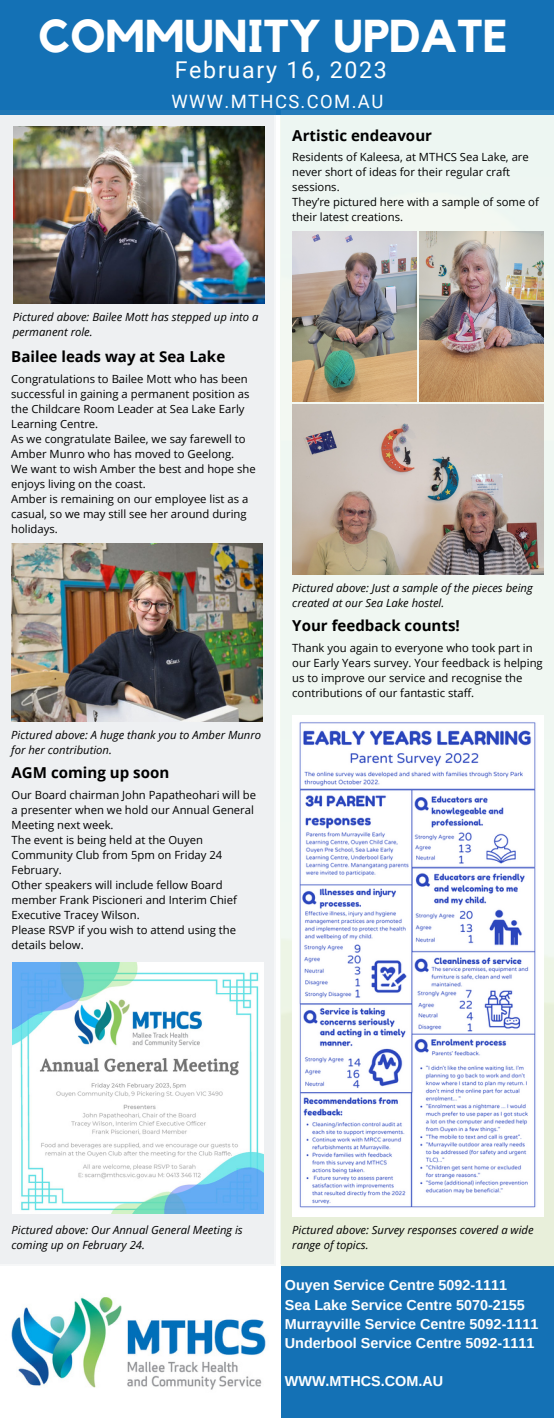
<style>
.page{position:relative;width:554px;height:1418px;background:#fff}
.page>*{position:absolute;margin:0;border:0;box-sizing:border-box;transform-origin:0 0}
.t1{font:700 45.88px "Kollektif";color:#fff}
.t2{font:23.12px "Roboto";letter-spacing:.075em;color:#fff}
.t3{font:18.38px "Roboto";letter-spacing:.075em;color:#fff}
.t4{font:700 15.12px "Open Sans";color:#000}
.t5{font:700 14.38px/19.1px "Arimo";color:#fff}
.t6{font:11.25px/15px "Open Sans";color:#000}
.t7{font:italic 11.25px/15px "Open Sans";color:#000}
</style>
<div class="page">
<div style="left:0;top:1266px;width:552px;height:151px;background:#1471b5"></div>
<img style="left:0;top:1266px;width:280px;height:151px">
<div style="left:0;top:0;width:553px;height:114px;background:#1471b5"></div>
<img style="left:281px;top:110px;width:272px;height:1156px">
<div style="left:0;top:110px;width:275px;height:1156px;background:#eef0f2"></div>
<img style="left:292px;top:404px;width:250px;height:170px">
<img style="left:419px;top:232px;width:123px;height:169px">
<img style="left:292px;top:232px;width:124px;height:169px">
<img style="left:13px;top:126px;width:251px;height:177px">
<img style="left:11px;top:543px;width:251px;height:178px">
<img style="left:292px;top:715px;width:250px;height:501px">
<img style="left:12px;top:962px;width:251px;height:251px">
<h1 class="t1" style="left:39px;top:15px;width:470px">COMMUNITY UPDATE</h1>
<h2 class="t2" style="left:174px;top:57px;width:213px">February 16, 2023</h2>
<h3 class="t3" style="left:171px;top:91px;width:213px">WWW.MTHCS.COM.AU</h3>
<h3 class="t4" style="left:292px;top:124px;width:141px">Artistic endeavour</h3>
<p class="t6" style="left:292px;top:149px;width:248px">Residents of Kaleesa, at MTHCS Sea Lake, are never short of ideas for their regular craft sessions.<br>They’re pictured here with a sample of some of their latest creations.</p>
<p class="t7" style="left:13px;top:309px;width:247px">Pictured above: Bailee Mott has stepped up into a permanent role.</p>
<h3 class="t4" style="left:11px;top:346px;width:215px">Bailee leads way at Sea Lake</h3>
<p class="t6" style="left:11px;top:371px;width:246px">Congratulations to Bailee Mott who has been successful in gaining a permanent position as the Childcare Room Leader at Sea Lake Early Learning Centre.<br>As we congratulate Bailee, we say farewell to Amber Munro who has moved to Geelong.<br>We want to wish Amber the best and hope she enjoys living on the coast.<br>Amber is remaining on our employee list as a casual, so we may still see her around during holidays.</p>
<p class="t7" style="left:11px;top:727px;width:251px">Pictured above: A huge thank you to Amber Munro for her contribution.</p>
<h3 class="t4" style="left:12px;top:762px;width:159px">AGM coming up soon</h3>
<p class="t6" style="left:12px;top:787px;width:246px">Our Board chairman John Papatheohari will be a presenter when we hold our Annual General<br>Meeting next week.<br>The event is being held at the Ouyen<br>Community Club from 5pm on Friday 24<br>February.<br>Other speakers will include fellow Board member Frank Piscioneri and Interim Chief<br>Executive Tracey Wilson.<br>Please RSVP if you wish to attend using the details below.</p>
<p class="t7" style="left:292px;top:580px;width:242px">Pictured above: Just a sample of the pieces being created at our Sea Lake hostel.</p>
<h3 class="t4" style="left:292px;top:615px;width:169px">Your feedback counts!</h3>
<p class="t6" style="left:292px;top:640px;width:252px">Thank you again to everyone who took part in our Early Years survey. Your feedback is helping us to improve our service and recognise the contributions of our fantastic staff.</p>
<p class="t7" style="left:12px;top:1222px;width:232px">Pictured above: Our Annual General Meeting is coming up on February 24.</p>
<p class="t7" style="left:292px;top:1222px;width:242px">Pictured above: Survey responses covered a wide range of topics.</p>
<p class="t5" style="left:284px;top:1275px;width:255px">Ouyen Service Centre 5092-1111<br>Sea Lake Service Centre 5070-2155<br>Murrayville Service Centre 5092-1111<br>Underbool Service Centre 5092-1111</p>
<p class="t5" style="left:284px;top:1371px;width:160px">WWW.MTHCS.COM.AU</p>
</div>
